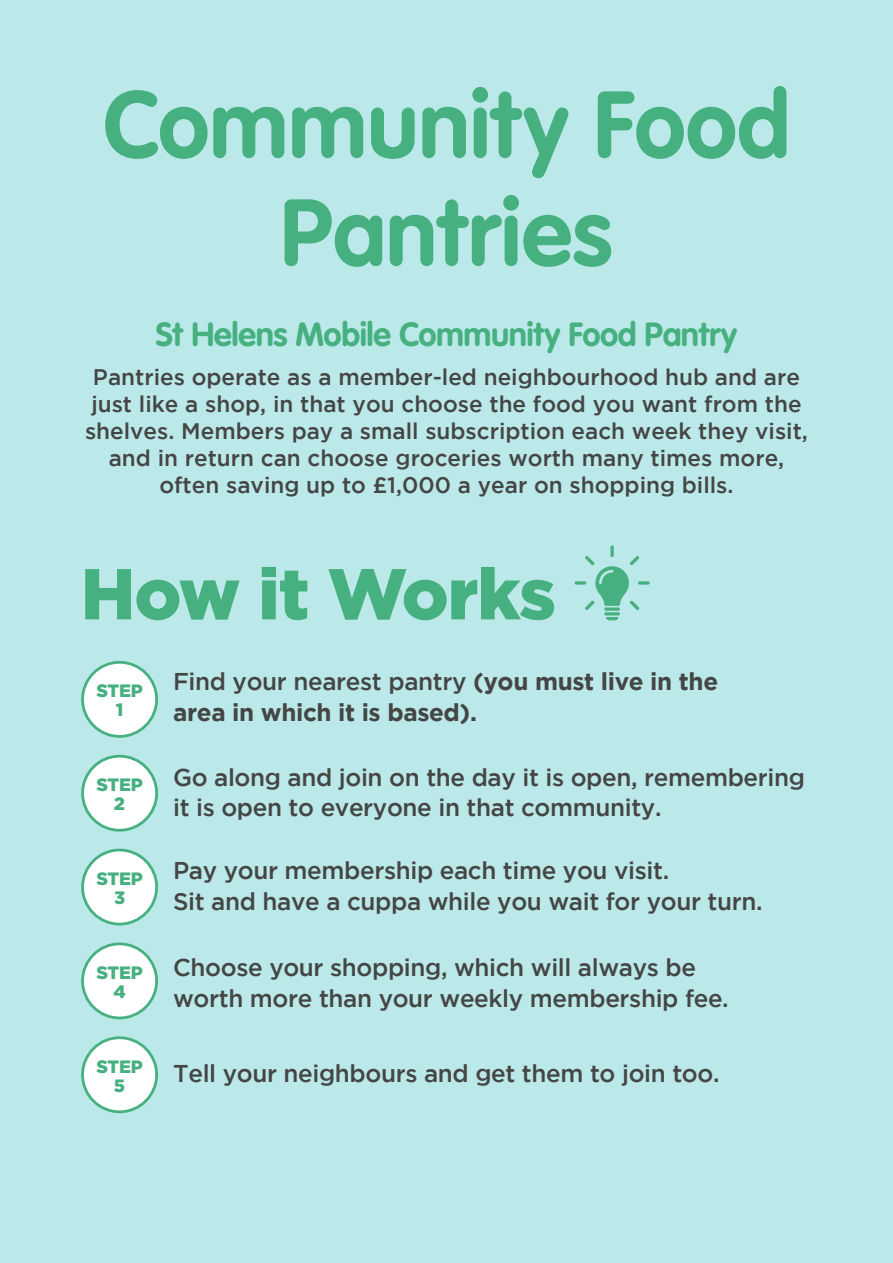
<style>
.page{position:relative;width:893px;height:1263px;background:#bbe9e9}
.page>*{position:absolute;margin:0;border:0;box-sizing:border-box;transform-origin:0 0}
.t1{font:700 93px/108px "VAG Rounded Next";color:#47b080;text-align:center}
.t2{font:900 71.85px "Gotham";letter-spacing:-.015em;color:#47b080}
.t3{font:700 33px "VAG Rounded Next";letter-spacing:-.015em;color:#47b080}
.t4{font:500 24.3px/30.3px "Gotham";letter-spacing:-.015em;color:#454545}
.t5{font:700 24.3px/30.3px "Gotham";letter-spacing:-.015em;color:#454545}
.t6{font:500 22.5px/27px "Gotham";color:#454545;text-align:center}
.t7{font:900 17.85px/19.2px "Gotham";letter-spacing:-.015em;color:#47b080;text-align:center}
.s1{font-weight:500}
</style>
<div class="page">
<svg style="left:604px;top:607px;width:16px;height:4px"></svg>
<hr style="left:604px;top:612px;width:16px;height:3px;background:#47b080;border-radius:2px">
<svg style="left:606px;top:617px;width:12px;height:3px"></svg>
<svg style="left:638px;top:581px;width:12px;height:4px"></svg>
<svg style="left:610px;top:545px;width:4px;height:12px"></svg>
<svg style="left:575px;top:581px;width:11px;height:4px"></svg>
<svg style="left:585px;top:556px;width:54px;height:54px"></svg>
<div style="left:83px;top:662px;width:74px;height:74px;background:#fff;border-radius:50%"></div>
<div style="left:81px;top:661px;width:77px;height:77px;border:3px solid #47b080;border-radius:50%"></div>
<div style="left:83px;top:756px;width:74px;height:74px;background:#fff;border-radius:50%"></div>
<div style="left:81px;top:755px;width:77px;height:77px;border:3px solid #47b080;border-radius:50%"></div>
<div style="left:83px;top:850px;width:74px;height:74px;background:#fff;border-radius:50%"></div>
<div style="left:81px;top:849px;width:77px;height:76px;border:3px solid #47b080;border-radius:50%"></div>
<div style="left:83px;top:944px;width:74px;height:74px;background:#fff;border-radius:50%"></div>
<div style="left:81px;top:942px;width:77px;height:77px;border:3px solid #47b080;border-radius:50%"></div>
<div style="left:83px;top:1038px;width:74px;height:74px;background:#fff;border-radius:50%"></div>
<div style="left:81px;top:1036px;width:77px;height:77px;border:3px solid #47b080;border-radius:50%"></div>
<h1 class="t1" style="left:103px;top:71px;width:689px">Community Food<br>Pantries</h1>
<h3 class="t3" style="left:156px;top:313px;width:583px">St Helens Mobile Community Food Pantry</h3>
<p class="t6" style="left:85px;top:363px;width:724px">Pantries operate as a member-led neighbourhood hub and are just like a shop, in that you choose the food you want from the shelves. Members pay a small subscription each week they visit, and in return can choose groceries worth many times more, often saving up to £1,000 a year on shopping bills.</p>
<h2 class="t2" style="left:81px;top:552px;width:477px">How it Works</h2>
<p class="t7" style="left:96px;top:681px;width:48px">STEP<br>1</p>
<p class="t5" style="left:173px;top:666px;width:547px"><span class="s1">Find your nearest pantry</span> (you must live in the area in which it is based).</p>
<p class="t7" style="left:96px;top:775px;width:48px">STEP<br>2</p>
<p class="t4" style="left:173px;top:761px;width:633px">Go along and join on the day it is open, remembering it is open to everyone in that community.</p>
<p class="t7" style="left:96px;top:868px;width:48px">STEP<br>3</p>
<p class="t4" style="left:173px;top:855px;width:591px">Pay your membership each time you visit.<br>Sit and have a cuppa while you wait for your turn.</p>
<p class="t7" style="left:96px;top:962px;width:48px">STEP<br>4</p>
<p class="t4" style="left:173px;top:952px;width:557px">Choose your shopping, which will always be worth more than your weekly membership fee.</p>
<p class="t7" style="left:96px;top:1056px;width:48px">STEP<br>5</p>
<p class="t4" style="left:173px;top:1057px;width:548px">Tell your neighbours and get them to join too.</p>
</div>
